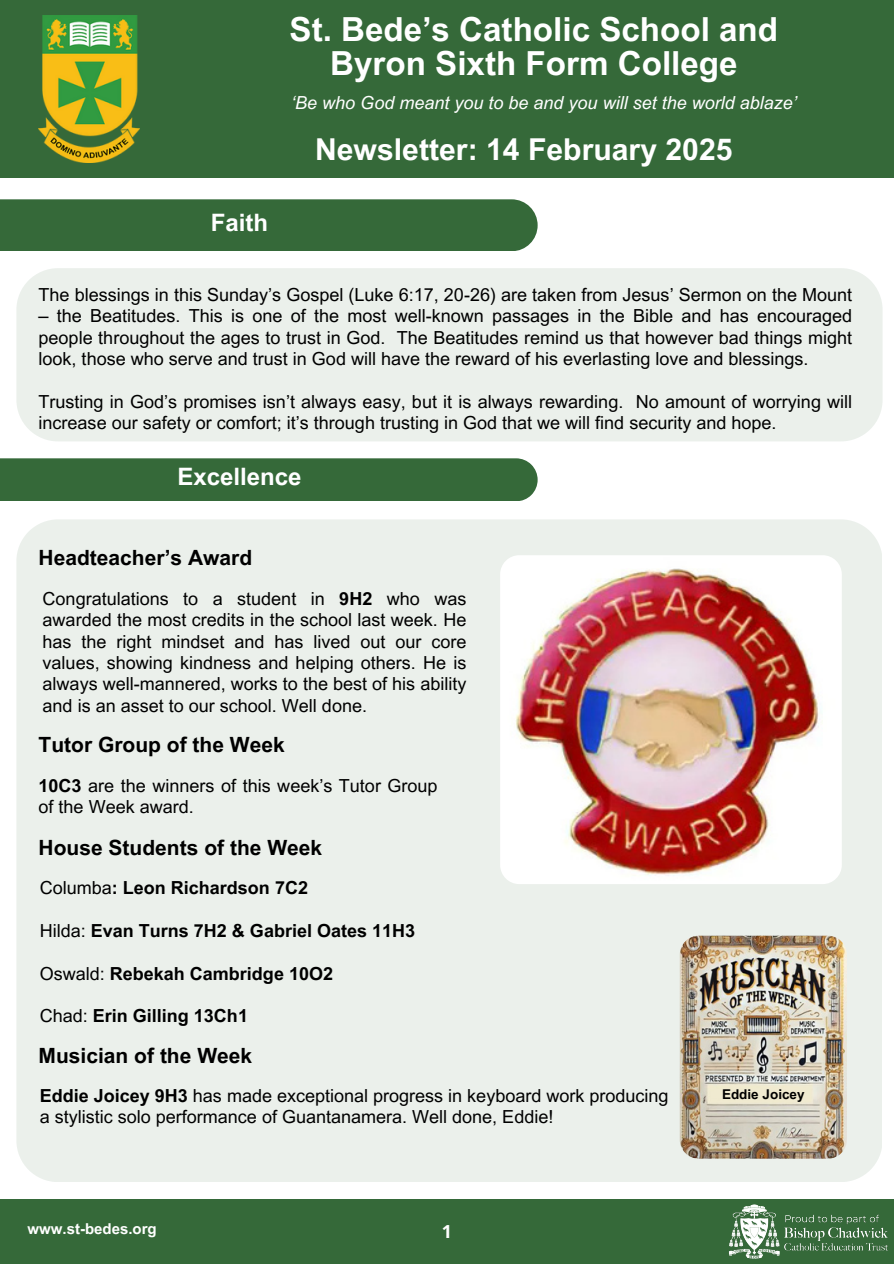
<style>
.page{position:relative;width:894px;height:1264px;background:#fff}
.page>*{position:absolute;margin:0;border:0;box-sizing:border-box;transform-origin:0 0}
.t1{font:700 33.15px/33.8px "Arial MT Pro";color:#fff;text-align:center}
.t2{font:700 30.15px "Arial MT Pro";color:#fff}
.t3{font:700 24px "Arial MT Pro";color:#fff}
.t4{font:700 21px "Arial MT Pro";color:#000}
.t5{font:18px/21.3px "Arial MT Pro";color:#000}
.t6{font:700 18px "Arial MT Pro";color:#000}
.t7{font:italic 18px "Arial MT Pro";color:#fff}
.t8{font:700 18px "Open Sans";color:#fff}
.t9{font:700 15px "Arial MT Pro";color:#fff}
.t10{font:700 13.5px "Arial MT Pro";color:#000}
.s1{font-weight:700}
.s2{font-weight:400}
</style>
<div class="page">
<div style="left:0;top:0;width:893px;height:178px;background:#356939"></div>
<div style="left:0;top:1199px;width:893px;height:64px;background:#356939"></div>
<img style="left:39px;top:15px;width:101px;height:148px">
<div style="left:0;top:199px;width:537px;height:52px;background:#356939"></div>
<div style="left:16px;top:268px;width:866px;height:173px;background:#ebf0eb"></div>
<div style="left:0;top:458px;width:537px;height:43px;background:#356939"></div>
<div style="left:16px;top:519px;width:865px;height:663px;background:#ebf0eb"></div>
<img style="left:500px;top:555px;width:341px;height:329px;border-radius:19px">
<img style="left:729px;top:1204px;width:159px;height:55px">
<img style="left:679px;top:935px;width:167px;height:223px;border-radius:19px">
<h1 class="t1" style="left:289px;top:16px;width:490px">St. Bede’s Catholic School and<br>Byron Sixth Form College</h1>
<h2 class="t7" style="left:291px;top:95px;width:507px">‘Be who God meant you to be and you will set the world ablaze’</h2>
<p class="t3" style="left:211px;top:213px;width:59px">Faith</p>
<h5 class="t2" style="left:315px;top:138px;width:419px">Newsletter: 14 February 2025</h5>
<h5 class="t5" style="left:39px;top:286px;width:815px">The blessings in this Sunday’s Gospel (Luke 6:17, 20-26) are taken from Jesus’ Sermon on the Mount</h5>
<h5 class="t5" style="left:39px;top:307px;width:815px;text-align:justify">– the Beatitudes. This is one of the most well-known passages in the Bible and has encouraged people throughout the ages to trust in God. The Beatitudes remind us that however bad things might look, those who serve and trust in God will have the reward of his everlasting love and blessings.</h5>
<h2 class="t5" style="left:39px;top:393px;width:815px">Trusting in God’s promises isn’t always easy, but it is always rewarding. No amount of worrying will increase our safety or comfort; it’s through trusting in God that we will find security and hope.</h2>
<h1 class="t3" style="left:177px;top:468px;width:126px">Excellence</h1>
<h5 class="t4" style="left:39px;top:550px;width:215px">Headteacher’s Award</h5>
<p class="t5" style="left:43px;top:590px;width:425px;text-align:justify">Congratulations to a student in <span class="s1">9H2</span> who was awarded the most credits in the school last week. He has the right mindset and has lived out our core values, showing kindness and helping others. He is always well-mannered, works to the best of his ability and is an asset to our school. Well done.</p>
<h3 class="t4" style="left:39px;top:737px;width:248px">Tutor Group of the Week</h3>
<h5 class="t5" style="left:39px;top:777px;width:400px"><span class="s1">10C3</span> are the winners of this week’s Tutor Group of the Week award.</h5>
<p class="t4" style="left:39px;top:839px;width:285px">House Students of the Week</p>
<h5 class="t6" style="left:40px;top:881px;width:270px"><span class="s2">Columba</span>: Leon Richardson 7C2</h5>
<h5 class="t6" style="left:40px;top:923px;width:377px"><span class="s2">Hilda:</span> Evan Turns 7H2 &amp; Gabriel Oates 11H3</h5>
<h5 class="t6" style="left:40px;top:966px;width:295px"><span class="s2">Oswald:</span> Rebekah Cambridge 10O2</h5>
<h5 class="t6" style="left:40px;top:1009px;width:210px"><span class="s2">Chad:</span> Erin Gilling 13Ch1</h5>
<p class="t4" style="left:39px;top:1047px;width:215px">Musician of the Week</p>
<h3 class="t5" style="left:40px;top:1087px;width:630px"><span class="s1">Eddie Joicey 9H3</span> has made exceptional progress in keyboard work producing a stylistic solo performance of Guantanamera. Well done, Eddie!</h3>
<h3 class="t9" style="left:28px;top:1222px;width:131px">www.st-bedes.org</h3>
<p class="t8" style="left:441px;top:1218px;width:12px">1</p>
<h5 class="t10" style="left:721px;top:1088px;width:84px">Eddie Joicey</h5>
</div>
